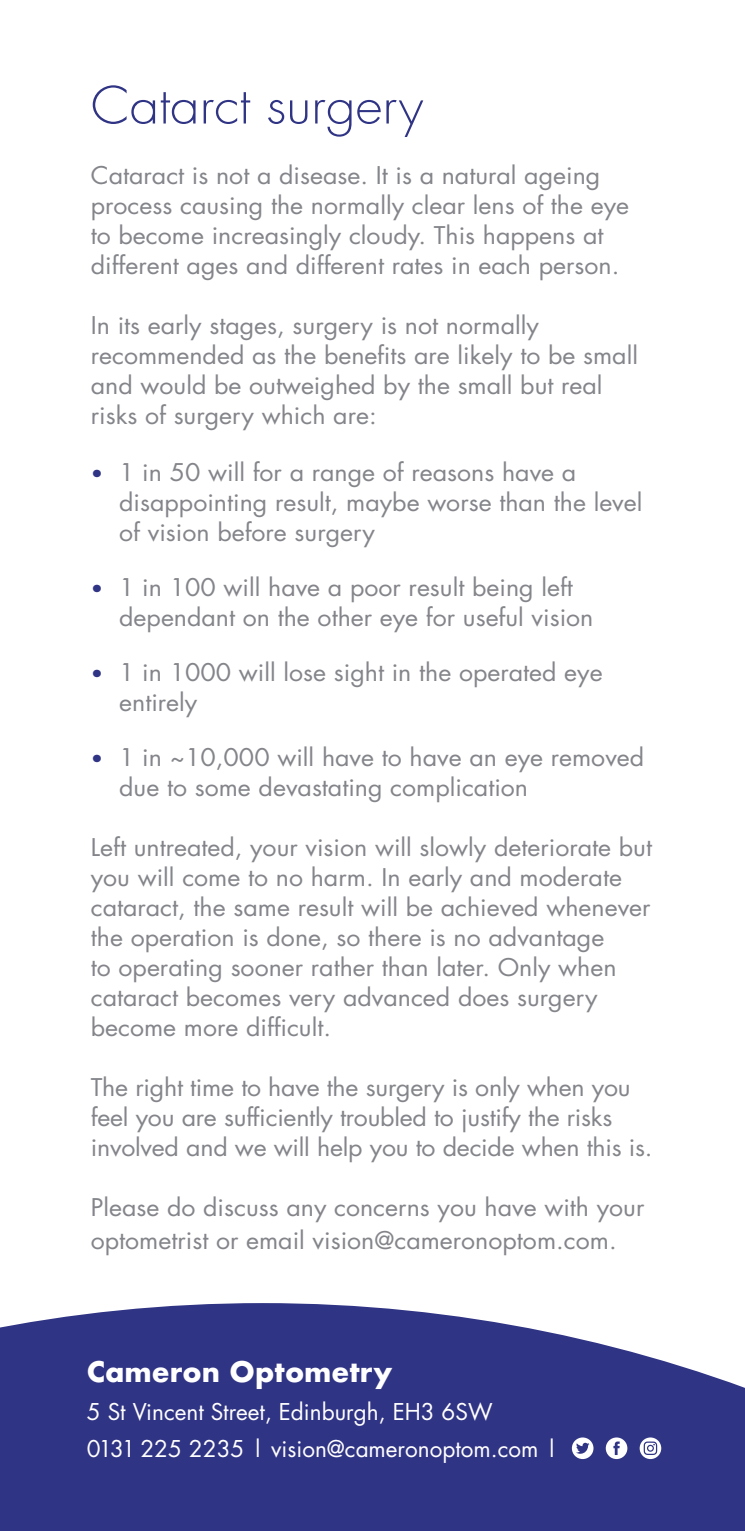
<style>
.page{position:relative;width:745px;height:1531px;background:#fff}
.page>*{position:absolute;margin:0;border:0;box-sizing:border-box;transform-origin:0 0}
.t1{font:300 50px "Futura";color:#303484;scale:1.05 1}
.t2{font:700 27.5px "Futura";color:#fff}
.t3{font:23.75px/30px "Futura";color:#84858a;scale:1.05 1}
.t4{font:22.5px "Futura";color:#fff}
.s1{font-size:20px;color:#303484}
</style>
<div class="page">
<svg style="left:0;top:1303px;width:744px;height:228px;background:#42468f"></svg>
<svg style="left:571px;top:1437px;width:22px;height:22px"></svg>
<svg style="left:605px;top:1437px;width:22px;height:22px"></svg>
<svg style="left:639px;top:1437px;width:21px;height:22px"></svg>
<p class="t1" style="left:91px;top:73px;width:318px">Catarct surgery</p>
<p class="t3" style="left:91px;top:159px;width:514px">Cataract is not a disease. It is a natural ageing process causing the normally clear lens of the eye to become increasingly cloudy. This happens at different ages and different rates in each person.</p>
<p class="t3" style="left:91px;top:309px;width:522px">In its early stages, surgery is not normally recommended as the benefits are likely to be small and would be outweighed by the small but real risks of surgery which are:</p>
<p class="t3" style="left:119px;top:457px;width:499px;text-indent:-28px"><span class="s1">•</span> 1 in 50 will for a range of reasons have a disappointing result, maybe worse than the level of vision before surgery</p>
<p class="t3" style="left:119px;top:572px;width:453px;text-indent:-28px"><span class="s1">•</span> 1 in 100 will have a poor result being left dependant on the other eye for useful vision</p>
<p class="t3" style="left:119px;top:657px;width:461px;text-indent:-28px"><span class="s1">•</span> 1 in 1000 will lose sight in the operated eye entirely</p>
<p class="t3" style="left:119px;top:742px;width:501px;text-indent:-28px"><span class="s1">•</span> 1 in ~10,000 will have to have an eye removed due to some devastating complication</p>
<p class="t3" style="left:91px;top:832px;width:535px">Left untreated, your vision will slowly deteriorate but you will come to no harm. In early and moderate cataract, the same result will be achieved whenever the operation is done, so there is no advantage<br>to operating sooner rather than later. Only when cataract becomes very advanced does surgery become more difficult.</p>
<p class="t3" style="left:91px;top:1072px;width:536px">The right time to have the surgery is only when you feel you are sufficiently troubled to justify the risks involved and we will help you to decide when this is.</p>
<p class="t3" style="left:91px;top:1191px;width:528px;line-height:32.5px">Please do discuss any concerns you have with your optometrist or email vision@cameronoptom.com.</p>
<p class="t2" style="left:87px;top:1352px;width:307px">Cameron Optometry</p>
<p class="t4" style="left:87px;top:1396px;width:407px">5 St Vincent Street, Edinburgh, EH3 6SW</p>
<p class="t4" style="left:87px;top:1433px;width:472px">0131 225 2235 | vision@cameronoptom.com |</p>
</div>
